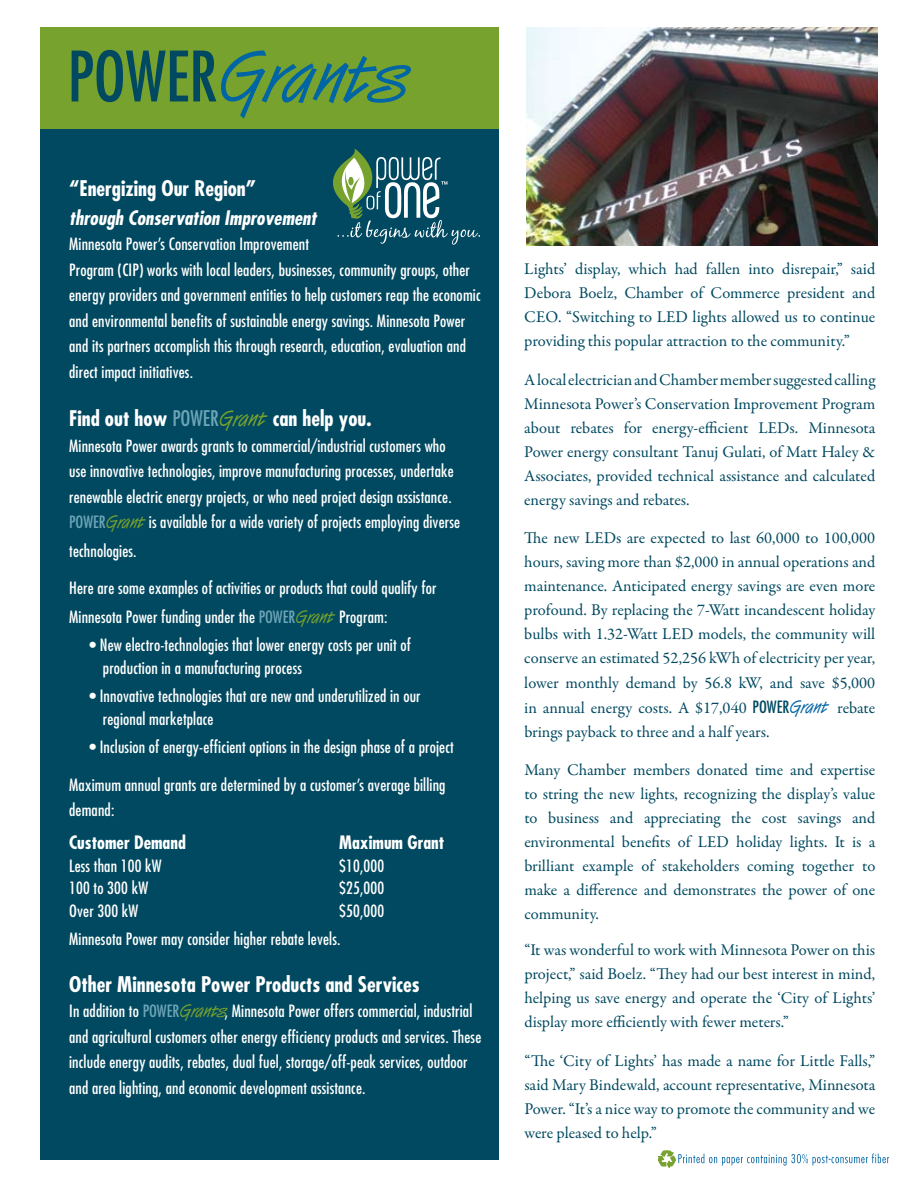
<style>
.page{position:relative;width:918px;height:1188px;background:#fff}
.page>*{position:absolute;margin:0;border:0;box-sizing:border-box;transform-origin:0 0}
.t1{font:84px "Hand Stroke";letter-spacing:-.06em;color:#0065a4}
.t2{font:700 condensed 21px "Futura";color:#fff}
.t3{font:italic 700 condensed 19.5px "Futura";color:#fff}
.t4{font:700 condensed 18px "Futura";color:#fff}
.t5{font:16.5px/24px "Garamond Premr Pro";letter-spacing:-.005em;color:#004960;text-align:justify}
.t6{font:condensed 16.5px/25.5px "Futura";letter-spacing:.01em;color:#fff}
.s1{font-family:"Futura";font-stretch:condensed;font-size:67.5px;color:#004960}
.s2{font-weight:400;color:#6da4b7}
.s3{font-family:"Hand Stroke";font-weight:400;font-stretch:normal;font-size:25.5px;color:#78a22e}
.s4{color:#6da4b7}
.s5{font-family:"Hand Stroke";font-stretch:normal;font-size:21px;color:#78a22e}
.s6{font-family:"Futura";font-stretch:condensed}
.s7{font-family:"Hand Stroke";font-size:21px;color:#0065a4}
</style>
<div class="page">
<div style="left:40px;top:27px;width:460px;height:1133px;background:#004960"></div>
<svg style="left:657px;top:1150px;width:232px;height:18px"></svg>
<div style="left:40px;top:27px;width:460px;height:101px;background:#78a22e"></div>
<svg style="left:333px;top:148px;width:147px;height:97px"></svg>
<img style="left:526px;top:27px;width:351px;height:219px">
<h1 class="t1" style="left:68px;top:34px;width:338px"><span class="s1">POWER</span>Grants</h1>
<p class="t2" style="left:69px;top:175px;width:188px">“Energizing Our Region”</p>
<p class="t3" style="left:69px;top:205px;width:249px">through Conservation Improvement</p>
<p class="t6" style="left:69px;top:231px;width:413px">Minnesota Power’s Conservation Improvement<br>Program (CIP) works with local leaders, businesses, community groups, other energy providers and government entities to help customers reap the economic and environmental benefits of sustainable energy savings. Minnesota Power and its partners accomplish this through research, education, evaluation and direct impact initiatives.</p>
<p class="t2" style="left:69px;top:405px;width:304px">Find out how <span class="s2">POWER</span><span class="s3">Grant</span> can help you.</p>
<p class="t6" style="left:69px;top:432px;width:392px">Minnesota Power awards grants to commercial/industrial customers who use innovative technologies, improve manufacturing processes, undertake renewable electric energy projects, or who need project design assistance.<br><span class="s4">POWER</span><span class="s5">Grant</span> is available for a wide variety of projects employing diverse</p>
<p class="t6" style="left:69px;top:537px;width:69px">technologies.</p>
<p class="t6" style="left:69px;top:573px;width:369px;line-height:28.5px">Here are some examples of activities or products that could qualify for<br>Minnesota Power funding under the <span class="s4">POWER</span><span class="s5">Grant</span> Program:</p>
<p class="t6" style="left:103px;top:633px;width:309px;line-height:22.5px;text-indent:-13px">• New electro-technologies that lower energy costs per unit of production in a manufacturing process</p>
<p class="t6" style="left:103px;top:684px;width:319px;line-height:22.5px;text-indent:-13px">• Innovative technologies that are new and underutilized in our regional marketplace</p>
<p class="t6" style="left:89px;top:734px;width:366px">• Inclusion of energy-efficient options in the design phase of a project</p>
<p class="t6" style="left:69px;top:771px;width:378px">Maximum annual grants are determined by a customer’s average billing demand:</p>
<p class="t4" style="left:69px;top:831px;width:118px">Customer Demand</p>
<p class="t4" style="left:339px;top:831px;width:107px">Maximum Grant</p>
<p class="t6" style="left:69px;top:852px;width:94px">Less than 100 kW</p>
<p class="t6" style="left:339px;top:852px;width:47px">$10,000</p>
<p class="t6" style="left:69px;top:875px;width:80px">100 to 300 kW</p>
<p class="t6" style="left:339px;top:875px;width:47px">$25,000</p>
<p class="t6" style="left:69px;top:897px;width:71px">Over 300 kW</p>
<p class="t6" style="left:69px;top:896px;width:317px;line-height:28.5px;text-indent:270px">$50,000<br>Minnesota Power may consider higher rebate levels.</p>
<p class="t2" style="left:69px;top:970px;width:352px">Other Minnesota Power Products and Services</p>
<p class="t6" style="left:69px;top:998px;width:414px">In addition to <span class="s4">POWER</span><span class="s5">Grants</span>, Minnesota Power offers commercial, industrial and agricultural customers other energy efficiency products and services. These include energy audits, rebates, dual fuel, storage/off-peak services, outdoor and area lighting, and economic development assistance.</p>
<p class="t5" style="left:524px;top:257px;width:353px">Lights’ display, which had fallen into disrepair,” said Debora Boelz, Chamber of Commerce president and CEO. “Switching to LED lights allowed us to continue providing this popular attraction to the community.”</p>
<p class="t5" style="left:524px;top:368px;width:353px">A local electrician and Chamber member suggested calling Minnesota Power’s Conservation Improvement Program about rebates for energy-efficient LEDs. Minnesota Power energy consultant Tanuj Gulati, of Matt Haley &amp; Associates, provided technical assistance and calculated energy savings and rebates.</p>
<p class="t5" style="left:524px;top:527px;width:353px">The new LEDs are expected to last 60,000 to 100,000 hours, saving more than $2,000 in annual operations and maintenance. Anticipated energy savings are even more profound. By replacing the 7-Watt incandescent holiday bulbs with 1.32-Watt LED models, the community will conserve an estimated 52,256 kWh of electricity per year, lower monthly demand by 56.8 kW, and save $5,000 in annual energy costs. A $17,040 <span class="s6">POWER</span><span class="s7">Grant</span> rebate brings payback to three and a half years.</p>
<p class="t5" style="left:524px;top:758px;width:353px">Many Chamber members donated time and expertise to string the new lights, recognizing the display’s value to business and appreciating the cost savings and environmental benefits of LED holiday lights. It is a brilliant example of stakeholders coming together to make a difference and demonstrates the power of one community.</p>
<p class="t5" style="left:524px;top:938px;width:352px">“It was wonderful to work with Minnesota Power on this project,” said Boelz. “They had our best interest in mind, helping us save energy and operate the ‘City of Lights’ display more efficiently with fewer meters.”</p>
<p class="t5" style="left:524px;top:1049px;width:353px">“The ‘City of Lights’ has made a name for Little Falls,” said Mary Bindewald, account representative, Minnesota Power. “It’s a nice way to promote the community and we were pleased to help.”</p>
</div>
